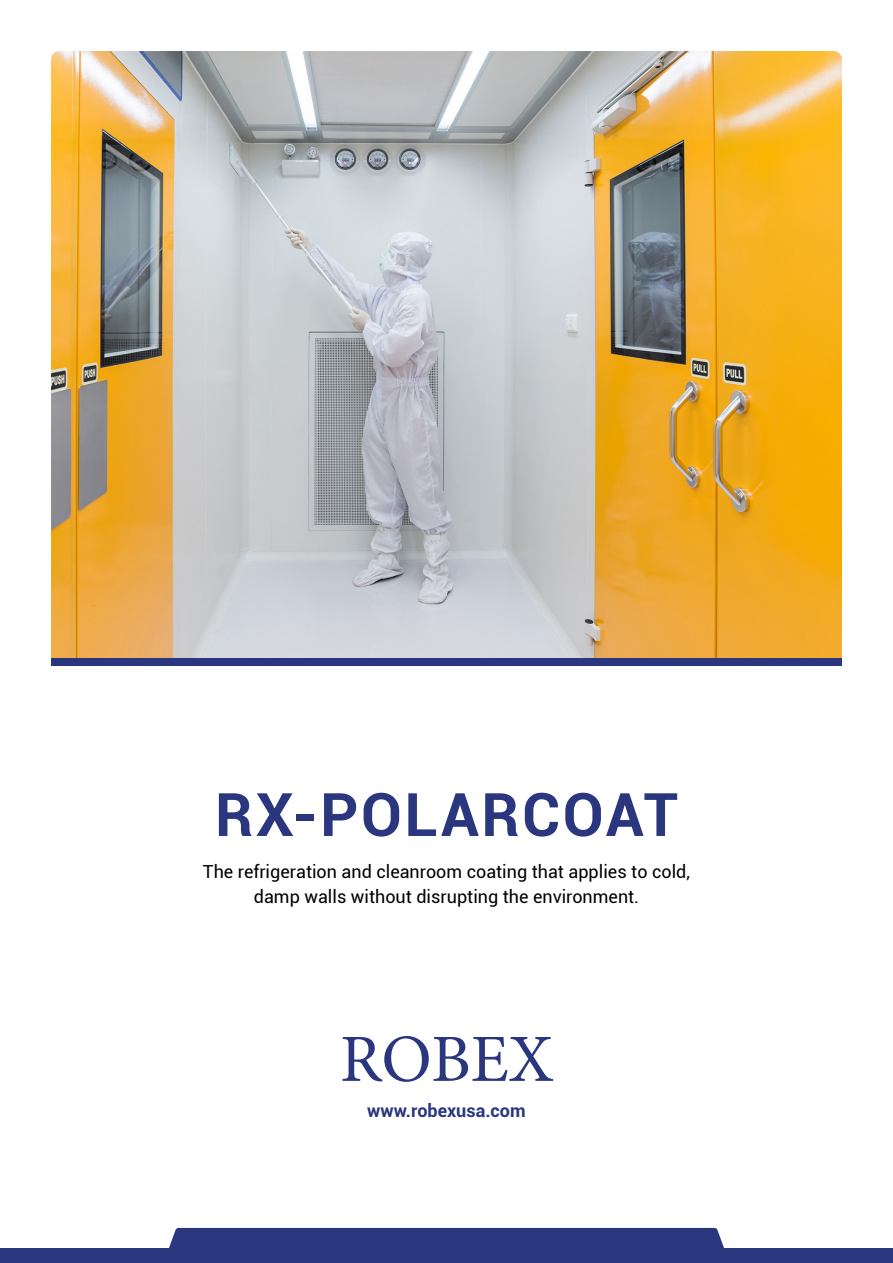
<style>
.page{position:relative;width:893px;height:1263px;background:#fff}
.page>*{position:absolute;margin:0;border:0;box-sizing:border-box;transform-origin:0 0}
.t1{font:67.5px "Minion Pro";letter-spacing:-.005em;color:#2a377f}
.t2{font:700 60px "Roboto";letter-spacing:.04em;color:#2a377f}
.t3{font:18px/24.6px "Roboto";color:#000;text-align:center}
.t4{font:700 18px "Roboto";color:#2a377f}
</style>
<div class="page">
<div style="left:0;top:1248px;width:893px;height:15px;background:#2a377f"></div>
<img style="left:51px;top:51px;width:791px;height:607px">
<div style="left:51px;top:658px;width:791px;height:8px;background:#2a377f"></div>
<div style="left:169px;top:1228px;width:555px;height:20px;background:#2a377f"></div>
<h2 class="t2" style="left:215px;top:772px;width:464px">RX-POLARCOAT</h2>
<p class="t3" style="left:203px;top:858px;width:488px">The refrigeration and cleanroom coating that applies to cold, damp walls without disrupting the environment.</p>
<h1 class="t1" style="left:340px;top:1019px;width:215px">ROBEX</h1>
<p class="t4" style="left:367px;top:1098px;width:160px">www.robexusa.com</p>
</div>
